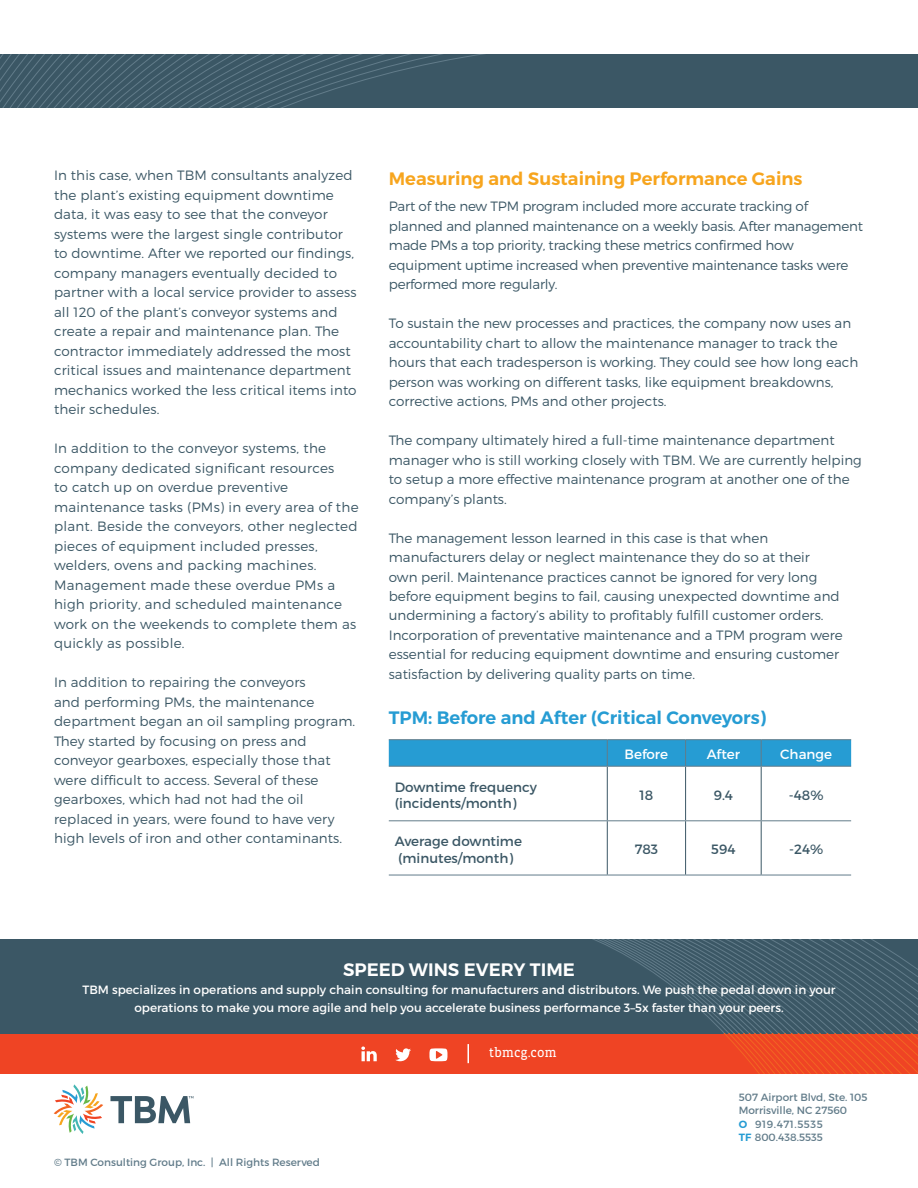
<style>
.page{position:relative;width:918px;height:1188px;background:#fff}
.page>*{position:absolute;margin:0;border:0;box-sizing:border-box;transform-origin:0 0}
.t1{font:600 18px "Montserrat";color:#f7a51e}
.t2{font:600 18px "Montserrat";color:#269cd3}
.t3{font:600 18px "Montserrat";color:#fff}
.t4{font:300 13.5px/19.5px "Montserrat";color:#3b5765}
.t5{font:300 13.5px/19.5px "Montserrat";letter-spacing:.02em;color:#3b5765}
.t6{font:13.5px/16.2px "Montserrat";color:#3b5765}
.t7{font:13.5px "Montserrat";color:#fff}
.t8{font:13.5px "Vista Slab OT";color:#fff}
.t9{font:12px/18px "Montserrat";color:#fff;text-align:center}
.t10{font:10.5px/13.5px "Montserrat";color:#627c8a}
.s1{font-weight:600;color:#269cd3}
</style>
<div class="page">
<div style="left:0;top:54px;width:918px;height:54px;background:#3b5765"></div>
<svg style="left:0;top:54px;width:485px;height:54px"></svg>
<hr style="left:607px;top:767px;width:1px;height:53px;background:#3b5765">
<hr style="left:685px;top:767px;width:1px;height:53px;background:#3b5765">
<hr style="left:761px;top:767px;width:1px;height:53px;background:#3b5765">
<hr style="left:607px;top:821px;width:1px;height:54px;background:#3b5765">
<hr style="left:685px;top:821px;width:1px;height:54px;background:#3b5765">
<hr style="left:761px;top:821px;width:1px;height:54px;background:#3b5765">
<hr style="left:389px;top:820px;width:218px;height:1px;background:#627c8a">
<hr style="left:607px;top:820px;width:79px;height:1px;background:#627c8a">
<hr style="left:686px;top:820px;width:75px;height:1px;background:#627c8a">
<hr style="left:761px;top:820px;width:90px;height:1px;background:#627c8a">
<hr style="left:389px;top:739px;width:218px;height:1px;background:#627c8a">
<hr style="left:607px;top:739px;width:79px;height:1px;background:#627c8a">
<hr style="left:686px;top:739px;width:75px;height:1px;background:#627c8a">
<hr style="left:761px;top:739px;width:90px;height:1px;background:#627c8a">
<svg style="left:389px;top:740px;width:462px;height:26px;background:#279bd1"></svg>
<hr style="left:389px;top:766px;width:218px;height:1px;background:#627c8a">
<hr style="left:607px;top:766px;width:79px;height:1px;background:#627c8a">
<hr style="left:686px;top:766px;width:75px;height:1px;background:#627c8a">
<hr style="left:761px;top:766px;width:90px;height:1px;background:#627c8a">
<hr style="left:389px;top:875px;width:218px;height:1px;background:#627c8a">
<hr style="left:607px;top:875px;width:79px;height:1px;background:#627c8a">
<hr style="left:686px;top:875px;width:75px;height:1px;background:#627c8a">
<hr style="left:761px;top:875px;width:90px;height:1px;background:#627c8a">
<div style="left:0;top:939px;width:918px;height:95px;background:#3b5765"></div>
<svg style="left:592px;top:939px;width:326px;height:95px"></svg>
<div style="left:0;top:1034px;width:918px;height:39px;background:#ef4424"></div>
<svg style="left:361px;top:1047px;width:16px;height:14px"></svg>
<svg style="left:395px;top:1034px;width:523px;height:39px"></svg>
<svg style="left:54px;top:1084px;width:49px;height:50px"></svg>
<svg style="left:110px;top:1096px;width:83px;height:27px"></svg>
<p class="t4" style="left:54px;top:166px;width:304px">In this case, when TBM consultants analyzed the plant’s existing equipment downtime data, it was easy to see that the conveyor systems were the largest single contributor to downtime. After we reported our findings, company managers eventually decided to partner with a local service provider to assess all 120 of the plant’s conveyor systems and create a repair and maintenance plan. The contractor immediately addressed the most critical issues and maintenance department mechanics worked the less critical items into their schedules.</p>
<p class="t5" style="left:54px;top:439px;width:306px">In addition to the conveyor systems, the company dedicated significant resources<br>to catch up on overdue preventive maintenance tasks (PMs) in every area of the plant. Beside the conveyors, other neglected pieces of equipment included presses, welders, ovens and packing machines.<br>Management made these overdue PMs a high priority, and scheduled maintenance work on the weekends to complete them as quickly as possible.</p>
<p class="t4" style="left:54px;top:673px;width:303px">In addition to repairing the conveyors<br>and performing PMs, the maintenance department began an oil sampling program.<br>They started by focusing on press and conveyor gearboxes, especially those that were difficult to access. Several of these gearboxes, which had not had the oil replaced in years, were found to have very high levels of iron and other contaminants.</p>
<h1 class="t1" style="left:389px;top:167px;width:415px">Measuring and Sustaining Performance Gains</h1>
<p class="t4" style="left:389px;top:196px;width:476px">Part of the new TPM program included more accurate tracking of planned and planned maintenance on a weekly basis. After management made PMs a top priority, tracking these metrics confirmed how equipment uptime increased when preventive maintenance tasks were performed more regularly.</p>
<p class="t4" style="left:389px;top:313px;width:471px">To sustain the new processes and practices, the company now uses an accountability chart to allow the maintenance manager to track the hours that each tradesperson is working. They could see how long each person was working on different tasks, like equipment breakdowns, corrective actions, PMs and other projects.</p>
<p class="t4" style="left:389px;top:430px;width:475px">The company ultimately hired a full-time maintenance department manager who is still working closely with TBM. We are currently helping to setup a more effective maintenance program at another one of the company’s plants.</p>
<p class="t4" style="left:389px;top:528px;width:455px">The management lesson learned in this case is that when manufacturers delay or neglect maintenance they do so at their<br>own peril. Maintenance practices cannot be ignored for very long before equipment begins to fail, causing unexpected downtime and undermining a factory’s ability to profitably fulfill customer orders.<br>Incorporation of preventative maintenance and a TPM program were essential for reducing equipment downtime and ensuring customer satisfaction by delivering quality parts on time.</p>
<h1 class="t2" style="left:389px;top:706px;width:379px">TPM: Before and After (Critical Conveyors)</h1>
<p class="t7" style="left:625px;top:746px;width:45px">Before</p>
<p class="t7" style="left:707px;top:746px;width:35px">After</p>
<p class="t7" style="left:780px;top:746px;width:53px">Change</p>
<p class="t6" style="left:395px;top:779px;width:144px">Downtime frequency (incidents/month)</p>
<p class="t6" style="left:640px;top:787px;width:15px">18</p>
<p class="t6" style="left:714px;top:787px;width:21px">9.4</p>
<p class="t6" style="left:789px;top:787px;width:36px">-48%</p>
<p class="t6" style="left:395px;top:833px;width:129px">Average downtime (minutes/month)</p>
<p class="t6" style="left:635px;top:842px;width:25px">783</p>
<p class="t6" style="left:711px;top:842px;width:26px">594</p>
<p class="t6" style="left:789px;top:842px;width:36px">-24%</p>
<h1 class="t3" style="left:343px;top:958px;width:233px">SPEED WINS EVERY TIME</h1>
<p class="t9" style="left:82px;top:981px;width:755px">TBM specializes in operations and supply chain consulting for manufacturers and distributors. We push the pedal down in your operations to make you more agile and help you accelerate business performance 3–5x faster than your peers.</p>
<p class="t10" style="left:54px;top:1155px;width:267px">© TBM Consulting Group, Inc. | All Rights Reserved</p>
<p class="t8" style="left:489px;top:1046px;width:69px">tbmcg.com</p>
<p class="t10" style="left:739px;top:1090px;width:130px">507 Airport Blvd, Ste. 105<br>Morrisville, NC 27560<br><span class="s1">O</span> 919.471.5535<br><span class="s1">TF</span> 800.438.5535</p>
</div>
